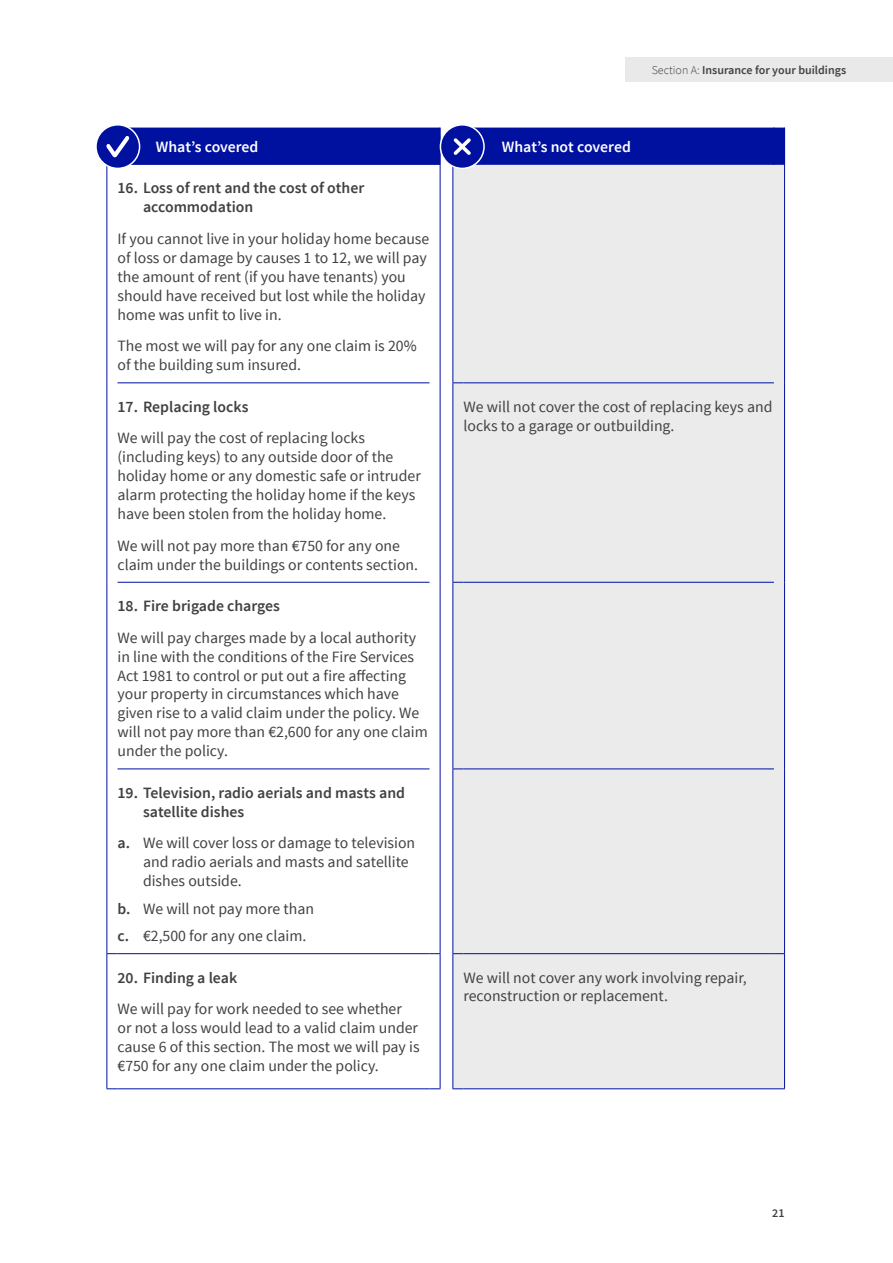
<style>
.page{position:relative;width:893px;height:1263px;background:#fff}
.page>*{position:absolute;margin:0;border:0;box-sizing:border-box;transform-origin:0 0}
.t1{font:15.75px/18.9px "Source Sans Pro";color:#414042}
.t2{font:600 15.75px/18.9px "Source Sans Pro";color:#414042}
.t3{font:600 15.75px "Source Sans Pro";color:#fff}
.t4{font:600 12px "Source Sans Pro";color:#414042}
.s1{font-weight:300}
.s2{font-weight:600}
</style>
<div class="page">
<div style="left:453px;top:165px;width:331px;height:923px;background:#ebebec"></div>
<hr style="left:452px;top:165px;width:1px;height:217px;background:#00109f">
<hr style="left:784px;top:165px;width:1px;height:218px;background:#00109f">
<hr style="left:452px;top:383px;width:1px;height:199px;background:#00109f">
<hr style="left:784px;top:383px;width:1px;height:199px;background:#00109f">
<hr style="left:452px;top:583px;width:1px;height:185px;background:#00109f">
<hr style="left:784px;top:582px;width:1px;height:187px;background:#00109f">
<hr style="left:452px;top:769px;width:1px;height:184px;background:#00109f">
<hr style="left:784px;top:769px;width:1px;height:184px;background:#00109f">
<hr style="left:452px;top:954px;width:1px;height:134px;background:#00109f">
<hr style="left:784px;top:954px;width:1px;height:134px;background:#00109f">
<hr style="left:440px;top:128px;width:1px;height:37px;background:#00109f">
<hr style="left:463px;top:382px;width:311px;height:1px;background:#00109f">
<hr style="left:463px;top:582px;width:311px;height:1px;background:#00109f">
<hr style="left:463px;top:768px;width:311px;height:1px;background:#00109f">
<hr style="left:463px;top:953px;width:311px;height:1px;background:#00109f">
<hr style="left:463px;top:1088px;width:311px;height:1px;background:#00109f">
<hr style="left:784px;top:128px;width:1px;height:37px;background:#00109f">
<hr style="left:106px;top:165px;width:1px;height:218px;background:#00109f">
<hr style="left:440px;top:165px;width:1px;height:218px;background:#00109f">
<hr style="left:106px;top:383px;width:1px;height:199px;background:#00109f">
<hr style="left:117px;top:382px;width:312px;height:1px;background:#00109f">
<hr style="left:440px;top:383px;width:1px;height:199px;background:#00109f">
<hr style="left:106px;top:582px;width:1px;height:187px;background:#00109f">
<hr style="left:117px;top:582px;width:312px;height:1px;background:#00109f">
<hr style="left:440px;top:582px;width:1px;height:187px;background:#00109f">
<hr style="left:106px;top:769px;width:1px;height:184px;background:#00109f">
<hr style="left:117px;top:768px;width:312px;height:1px;background:#00109f">
<hr style="left:440px;top:769px;width:1px;height:184px;background:#00109f">
<hr style="left:106px;top:954px;width:1px;height:134px;background:#00109f">
<hr style="left:117px;top:953px;width:312px;height:1px;background:#00109f">
<hr style="left:117px;top:1088px;width:312px;height:1px;background:#00109f">
<hr style="left:440px;top:954px;width:1px;height:134px;background:#00109f">
<div style="left:96px;top:125px;width:44px;height:43px;background:#00109f;border-radius:50%"></div>
<div style="left:95px;top:124px;width:45px;height:45px;border:2px solid #fff;border-radius:50%"></div>
<div style="left:106px;top:128px;width:334px;height:37px;background:#00109f"></div>
<div style="left:440px;top:125px;width:44px;height:43px;background:#00109f;border-radius:50%"></div>
<div style="left:440px;top:124px;width:45px;height:45px;border:2px solid #fff;border-radius:50%"></div>
<div style="left:453px;top:128px;width:331px;height:37px;background:#00109f"></div>
<div style="left:625px;top:57px;width:268px;height:24px;background:#e9e9ea"></div>
<p class="t4" style="left:652px;top:62px;width:196px"><span class="s1">Section A:</span> Insurance for your buildings</p>
<p class="t3" style="left:156px;top:137px;width:104px">What’s covered</p>
<p class="t3" style="left:502px;top:137px;width:131px">What’s not covered</p>
<p class="t2" style="left:143px;top:179px;width:223px;text-indent:-26px">16. Loss of rent and the cost of other accommodation</p>
<p class="t1" style="left:118px;top:229px;width:313px">If you cannot live in your holiday home because of loss or damage by causes 1 to 12, we will pay the amount of rent (if you have tenants) you should have received but lost while the holiday home was unfit to live in.</p>
<p class="t1" style="left:118px;top:337px;width:301px">The most we will pay for any one claim is 20% of the building sum insured.</p>
<p class="t2" style="left:118px;top:397px;width:133px">17. Replacing locks</p>
<p class="t1" style="left:118px;top:429px;width:305px">We will pay the cost of replacing locks (including keys) to any outside door of the holiday home or any domestic safe or intruder alarm protecting the holiday home if the keys have been stolen from the holiday home.</p>
<p class="t1" style="left:118px;top:536px;width:302px">We will not pay more than €750 for any one claim under the buildings or contents section.</p>
<p class="t1" style="left:463px;top:397px;width:310px">We will not cover the cost of replacing keys and locks to a garage or outbuilding.</p>
<p class="t2" style="left:118px;top:597px;width:164px">18. Fire brigade charges</p>
<p class="t1" style="left:118px;top:628px;width:312px">We will pay charges made by a local authority in line with the conditions of the Fire Services Act 1981 to control or put out a fire affecting your property in circumstances which have given rise to a valid claim under the policy. We will not pay more than €2,600 for any one claim under the policy.</p>
<p class="t2" style="left:143px;top:783px;width:264px;text-indent:-26px">19. Television, radio aerials and masts and satellite dishes</p>
<p class="t1" style="left:143px;top:834px;width:274px;text-indent:-26px"><span class="s2">a.</span> We will cover loss or damage to television and radio aerials and masts and satellite dishes outside.</p>
<p class="t1" style="left:118px;top:895px;width:198px;line-height:27.5px"><span class="s2">b.</span> We will not pay more than <span class="s2">c.</span> €2,500 for any one claim.</p>
<p class="t2" style="left:118px;top:968px;width:121px">20. Finding a leak</p>
<p class="t1" style="left:118px;top:1000px;width:304px">We will pay for work needed to see whether or not a loss would lead to a valid claim under cause 6 of this section. The most we will pay is €750 for any one claim under the policy.</p>
<p class="t1" style="left:463px;top:968px;width:285px">We will not cover any work involving repair, reconstruction or replacement.</p>
<p class="t4" style="left:772px;top:1206px;width:14px">21</p>
</div>
